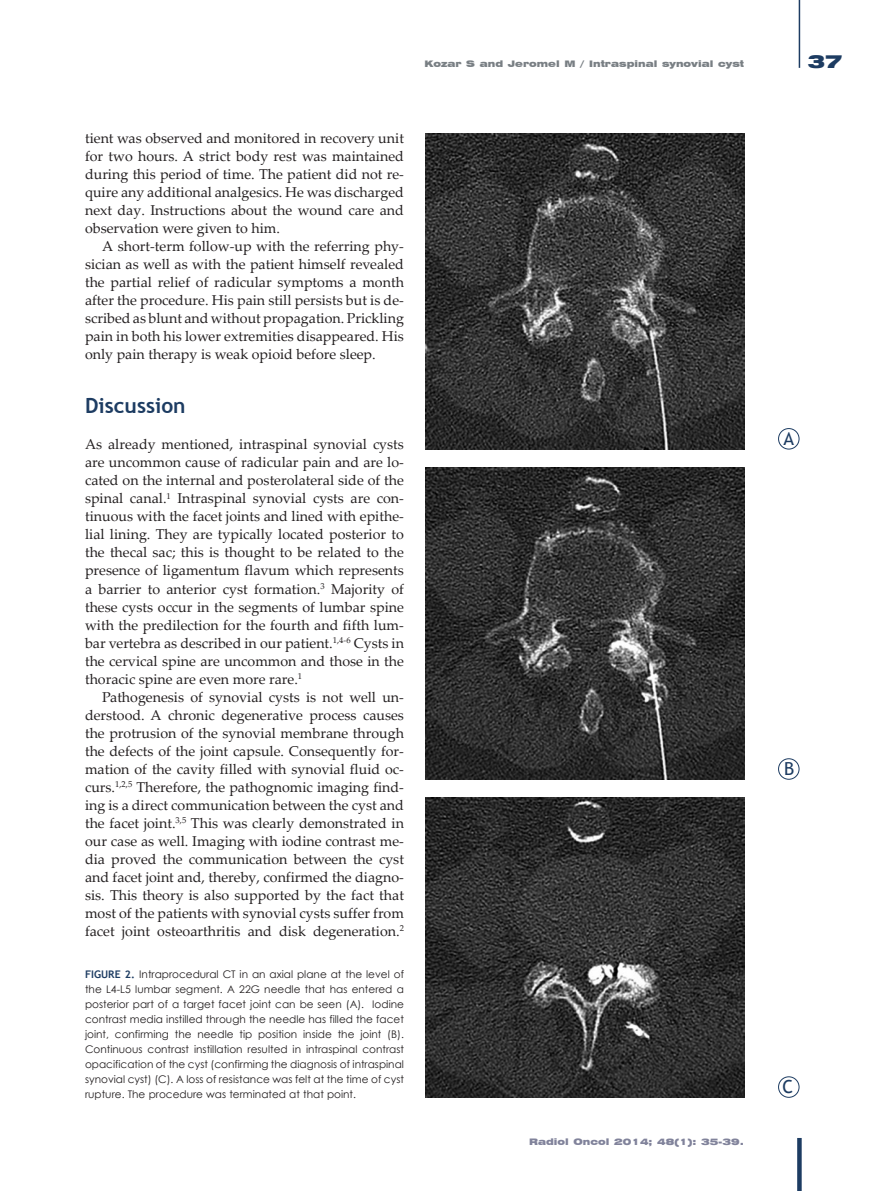
<style>
.page{position:relative;width:893px;height:1191px;background:#fff}
.page>*{position:absolute;margin:0;border:0;box-sizing:border-box;transform-origin:0 0}
.t1{font:700 21px "Trebuchet MS";color:#1d3c62}
.t2{font:18px "Trebuchet MS";color:#1d3c62}
.t3{font:900 expanded 18px "Swiss 721 BT";color:#1d3c62}
.t4{font:14.25px/18px "Palatino Linotype";color:#231f20;text-align:justify}
.t5{font:10.5px/15px "Century Gothic";color:#231f20;text-align:justify}
.t6{font:900 expanded 9px "Swiss 721 BT";color:#797f84}
.t7{font:900 expanded 9px "Swiss 721 BT";color:#81839b}
.s1{font-family:"Trebuchet MS";font-weight:700;color:#1d3c62}
</style>
<div class="page">
<div style="left:797px;top:1138px;width:5px;height:53px;background:#1d3c62"></div>
<hr style="left:799px;top:0;width:1px;height:68px;background:#1d3c62">
<img style="left:425px;top:134px;width:319px;height:315px">
<img style="left:425px;top:467px;width:319px;height:312px">
<img style="left:425px;top:797px;width:319px;height:300px">
<div style="left:778px;top:428px;width:21px;height:21px;border:1px solid #1d3c62;border-radius:50%"></div>
<div style="left:778px;top:758px;width:21px;height:21px;border:1px solid #1d3c62;border-radius:50%"></div>
<div style="left:778px;top:1076px;width:21px;height:21px;border:1px solid #1d3c62;border-radius:50%"></div>
<p class="t6" style="left:425px;top:58px;width:321px">Kozar S and Jeromel M / Intraspinal synovial cyst</p>
<p class="t3" style="left:808px;top:50px;width:36px">37</p>
<p class="t4" style="left:85px;top:129px;width:320px">tient was observed and monitored in recovery unit for two hours. A strict body rest was maintained during this period of time. The patient did not re&shy;quire any additional analgesics. He was discharged next day. Instructions about the wound care and observation were given to him.</p>
<p class="t4" style="left:85px;top:237px;width:320px;text-indent:17px">A short-term follow-up with the referring phy&shy;sician as well as with the patient himself revealed the partial relief of radicular symptoms a month after the procedure. His pain still persists but is de&shy;scribed as blunt and without propagation. Prickling pain in both his lower extremities disappeared. His only pain therapy is weak opioid before sleep.</p>
<h1 class="t1" style="left:85px;top:393px;width:102px">Discussion</h1>
<p class="t4" style="left:85px;top:435px;width:320px">As already mentioned, intraspinal synovial cysts are uncommon cause of radicular pain and are lo&shy;cated on the internal and posterolateral side of the spinal canal.<sup>1</sup> Intraspinal synovial cysts are con&shy;tinuous with the facet joints and lined with epithe&shy;lial lining. They are typically located posterior to the thecal sac; this is thought to be related to the presence of ligamentum flavum which represents a barrier to anterior cyst formation.<sup>3</sup> Majority of these cysts occur in the segments of lumbar spine with the predilection for the fourth and fifth lum&shy;bar vertebra as described in our patient.<sup>1,4-6</sup> Cysts in the cervical spine are uncommon and those in the thoracic spine are even more rare.<sup>1</sup></p>
<p class="t4" style="left:85px;top:687px;width:320px;text-indent:17px">Pathogenesis of synovial cysts is not well un&shy;derstood. A chronic degenerative process causes the protrusion of the synovial membrane through the defects of the joint capsule. Consequently for&shy;mation of the cavity filled with synovial fluid oc&shy;curs.<sup>1,2,5</sup> Therefore, the pathognomic imaging find&shy;ing is a direct communication between the cyst and the facet joint.<sup>3,5</sup> This was clearly demonstrated in our case as well. Imaging with iodine contrast me&shy;dia proved the communication between the cyst and facet joint and, thereby, confirmed the diagno&shy;sis. This theory is also supported by the fact that most of the patients with synovial cysts suffer from facet joint osteoarthritis and disk degeneration.<sup>2</sup></p>
<p class="t5" style="left:85px;top:966px;width:320px"><span class="s1">FIGURE 2.</span> Intraprocedural CT in an axial plane at the level of the L4-L5 lumbar segment. A 22G needle that has entered a posterior part of a target facet joint can be seen (A). Iodine contrast media instilled through the needle has filled the facet joint, confirming the needle tip position inside the joint (B).<br>Continuous contrast instillation resulted in intraspinal contrast opacification of the cyst (confirming the diagnosis of intraspinal synovial cyst) (C). A loss of resistance was felt at the time of cyst rupture. The procedure was terminated at that point.</p>
<p class="t2" style="left:784px;top:428px;width:12px">A</p>
<p class="t2" style="left:784px;top:758px;width:12px">B</p>
<p class="t7" style="left:529px;top:1136px;width:217px">Radiol Oncol 2014; 48(1): 35-39.</p>
<p class="t2" style="left:783px;top:1076px;width:12px">C</p>
</div>
